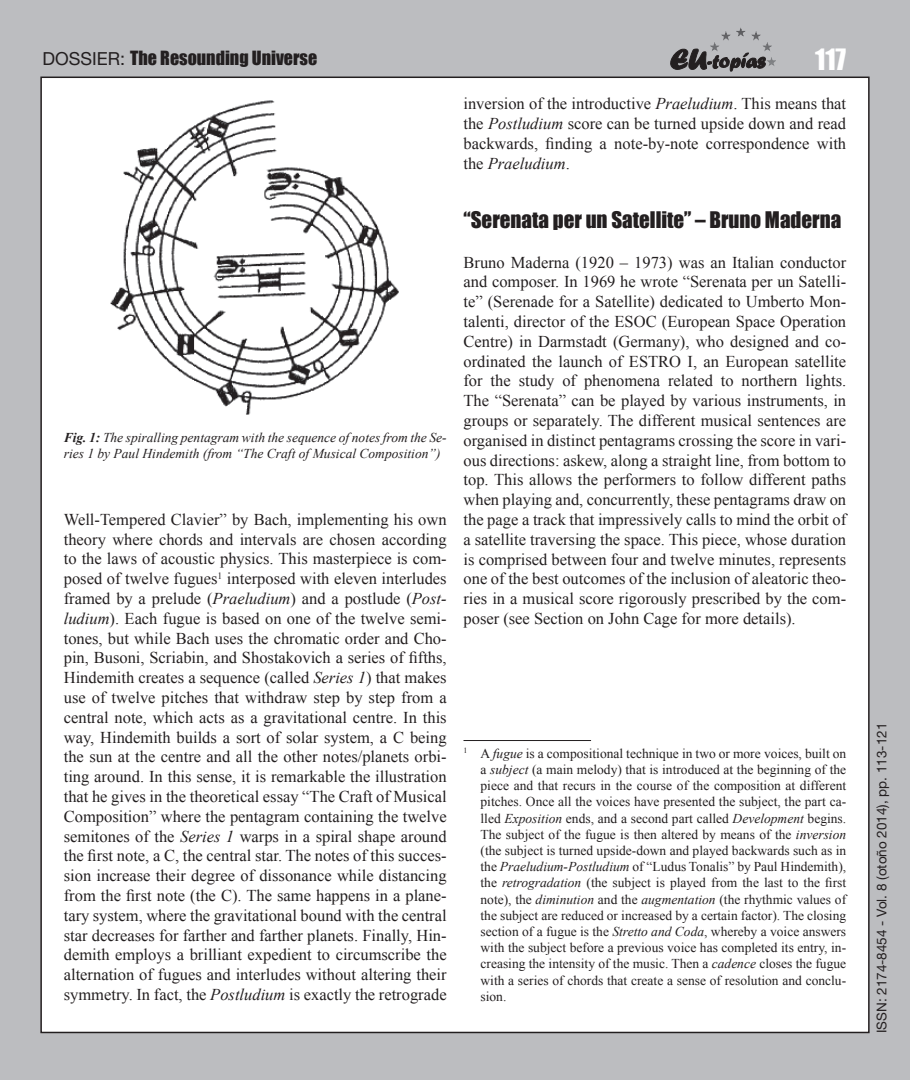
<style>
.page{position:relative;width:910px;height:1080px;background:#fff}
.page>*{position:absolute;margin:0;border:0;box-sizing:border-box;transform-origin:0 0}
.t1{font:27px "Impact";color:#fff}
.t2{font:21px "Impact";color:#231f20}
.t3{font:18px "Impact";color:#231f20}
.t4{font:16.5px/19.8px "Times New Roman";color:#231f20;text-align:justify}
.t5{font:13.5px/16.2px "Times New Roman";color:#231f20;text-align:justify}
.t6{font:italic 13.5px/16.2px "Times New Roman";color:#231f20}
.t7{font:13.5px "Helvetica Neue";color:#231f20}
.s1{font-family:"Helvetica Neue"}
.s2{font-style:italic}
.s3{font-weight:700}
</style>
<div class="page">
<div style="left:0;top:0;width:9px;height:1080px;background:#bcbdc0"></div>
<div style="left:9px;top:0;width:901px;height:1080px;background:#bcbdc0"></div>
<div style="left:41px;top:77px;width:828px;height:955px;background:#fff"></div>
<svg style="left:670px;top:49px;width:94px;height:22px"></svg>
<hr style="left:710px;top:27px;width:66px;height:1px;background:#57585a">
<hr style="left:710px;top:28px;width:66px;height:1px;background:#58595b">
<hr style="left:710px;top:29px;width:66px;height:1px;background:#5a5a5d">
<hr style="left:710px;top:30px;width:66px;height:1px;background:#5b5b5e">
<hr style="left:710px;top:31px;width:66px;height:1px;background:#5d5d60">
<hr style="left:710px;top:32px;width:66px;height:1px;background:#5e5e61">
<hr style="left:710px;top:33px;width:66px;height:1px;background:#5f5f62">
<hr style="left:710px;top:34px;width:66px;height:1px;background:#616164">
<hr style="left:710px;top:35px;width:66px;height:1px;background:#626265">
<hr style="left:710px;top:36px;width:66px;height:1px;background:#636366">
<hr style="left:710px;top:37px;width:66px;height:1px;background:#646467">
<hr style="left:710px;top:38px;width:66px;height:1px;background:#666669">
<hr style="left:710px;top:39px;width:66px;height:1px;background:#66676a">
<hr style="left:710px;top:40px;width:66px;height:1px;background:#68686b">
<hr style="left:710px;top:41px;width:66px;height:1px;background:#69696c">
<hr style="left:710px;top:42px;width:66px;height:1px;background:#6a6b6e">
<hr style="left:710px;top:43px;width:66px;height:1px;background:#6b6b6e">
<hr style="left:710px;top:44px;width:66px;height:1px;background:#6c6c6f">
<hr style="left:710px;top:45px;width:66px;height:1px;background:#6d6e71">
<hr style="left:710px;top:46px;width:66px;height:1px;background:#6e6f72">
<hr style="left:710px;top:47px;width:66px;height:1px;background:#6f7073">
<hr style="left:710px;top:48px;width:66px;height:1px;background:#707174">
<hr style="left:710px;top:49px;width:66px;height:1px;background:#727376">
<hr style="left:710px;top:50px;width:66px;height:1px;background:#727477">
<hr style="left:710px;top:51px;width:66px;height:1px;background:#747578">
<hr style="left:710px;top:52px;width:66px;height:1px;background:#757679">
<hr style="left:710px;top:53px;width:66px;height:1px;background:#76787b">
<hr style="left:710px;top:54px;width:66px;height:1px;background:#77787b">
<hr style="left:710px;top:55px;width:66px;height:1px;background:#78797c">
<hr style="left:710px;top:56px;width:66px;height:1px;background:#797b7e">
<hr style="left:710px;top:57px;width:66px;height:1px;background:#7a7c7f">
<hr style="left:710px;top:58px;width:66px;height:1px;background:#7b7d80">
<hr style="left:710px;top:59px;width:66px;height:1px;background:#7c7e81">
<hr style="left:710px;top:60px;width:66px;height:1px;background:#7e8083">
<hr style="left:710px;top:61px;width:66px;height:1px;background:#7e8083">
<hr style="left:710px;top:62px;width:66px;height:1px;background:#818386">
<hr style="left:710px;top:63px;width:66px;height:1px;background:#818386">
<hr style="left:710px;top:64px;width:66px;height:1px;background:#818386">
<hr style="left:710px;top:65px;width:66px;height:1px;background:#838588">
<hr style="left:710px;top:66px;width:66px;height:1px;background:#848689">
<hr style="left:463px;top:740px;width:128px;height:1px;background:#231f20">
<img style="left:110px;top:100px;width:289px;height:315px">
<p class="t3" style="left:43px;top:44px;width:276px"><span class="s1">DOSSIER:</span> The Resounding Universe</p>
<h1 class="t1" style="left:815px;top:38px;width:33px">117</h1>
<p class="t4" style="left:463px;top:94px;width:384px">inversion of the introductive <span class="s2">Praeludium</span>. This means that the <span class="s2">Postludium</span> score can be turned upside down and read backwards, finding a note-by-note correspondence with the <span class="s2">Praeludium</span>.</p>
<p class="t6" style="left:64px;top:429px;width:384px"><span class="s3">Fig. 1:</span> The spiralling pentagram with the sequence of notes from the Se&shy;ries 1 by Paul Hindemith (from “The Craft of Musical Composition”)</p>
<p class="t4" style="left:64px;top:509px;width:384px">Well-Tempered Clavier” by Bach, implementing his own theory where chords and intervals are chosen according to the laws of acoustic physics. This masterpiece is com&shy;posed of twelve fugues<sup>1</sup> interposed with eleven interludes framed by a prelude (<span class="s2">Praeludium</span>) and a postlude (<span class="s2">Post&shy;ludium</span>). Each fugue is based on one of the twelve semi&shy;tones, but while Bach uses the chromatic order and Cho&shy;pin, Busoni, Scriabin, and Shostakovich a series of fifths, Hindemith creates a sequence (called <span class="s2">Series 1</span>) that makes use of twelve pitches that withdraw step by step from a central note, which acts as a gravitational centre. In this way, Hindemith builds a sort of solar system, a C being the sun at the centre and all the other notes/planets orbi&shy;ting around. In this sense, it is remarkable the illustration that he gives in the theoretical essay “The Craft of Musical Composition” where the pentagram containing the twelve semitones of the <span class="s2">Series 1</span> warps in a spiral shape around the first note, a C, the central star. The notes of this succes&shy;sion increase their degree of dissonance while distancing from the first note (the C). The same happens in a plane&shy;tary system, where the gravitational bound with the central star decreases for farther and farther planets. Finally, Hin&shy;demith employs a brilliant expedient to circumscribe the alternation of fugues and interludes without altering their symmetry. In fact, the <span class="s2">Postludium</span> is exactly the retrograde</p>
<p class="t2" style="left:463px;top:204px;width:379px">“Serenata per un Satellite” – Bruno Maderna</p>
<p class="t4" style="left:463px;top:252px;width:384px">Bruno Maderna (1920 – 1973) was an Italian conductor and composer. In 1969 he wrote “Serenata per un Satelli&shy;te” (Serenade for a Satellite) dedicated to Umberto Mon&shy;talenti, director of the ESOC (European Space Operation Centre) in Darmstadt (Germany), who designed and co&shy;ordinated the launch of ESTRO I, an European satellite for the study of phenomena related to northern lights.<br>The “Serenata” can be played by various instruments, in groups or separately. The different musical sentences are organised in distinct pentagrams crossing the score in vari&shy;ous directions: askew, along a straight line, from bottom to top. This allows the performers to follow different paths when playing and, concurrently, these pentagrams draw on the page a track that impressively calls to mind the orbit of a satellite traversing the space. This piece, whose duration is comprised between four and twelve minutes, represents one of the best outcomes of the inclusion of aleatoric theo&shy;ries in a musical score rigorously prescribed by the com&shy;poser (see Section on John Cage for more details).</p>
<p class="t5" style="left:480px;top:745px;width:367px;text-indent:-17px"><sup>1</sup> A <span class="s2">fugue</span> is a compositional technique in two or more voices, built on a <span class="s2">subject</span> (a main melody) that is introduced at the beginning of the piece and that recurs in the course of the composition at different pitches. Once all the voices have presented the subject, the part ca&shy;lled <span class="s2">Exposition</span> ends, and a second part called <span class="s2">Development</span> begins.<br>The subject of the fugue is then altered by means of the <span class="s2">inversion </span>(the subject is turned upside-down and played backwards such as in the <span class="s2">Praeludium-Postludium</span> of “Ludus Tonalis” by Paul Hindemith), the <span class="s2">retrogradation</span> (the subject is played from the last to the first note), the <span class="s2">diminution</span> and the <span class="s2">augmentation</span> (the rhythmic values of the subject are reduced or increased by a certain factor). The closing section of a fugue is the <span class="s2">Stretto and Coda</span>, whereby a voice answers with the subject before a previous voice has completed its entry, in&shy;creasing the intensity of the music. Then a <span class="s2">cadence</span> closes the fugue with a series of chords that create a sense of resolution and conclu&shy;sion.</p>
<p class="t7" style="left:874px;top:1033px;width:312px;rotate:-90deg">ISSN: 2174-8454 - Vol. 8 (otoño 2014), pp. 113-121</p>
</div>
